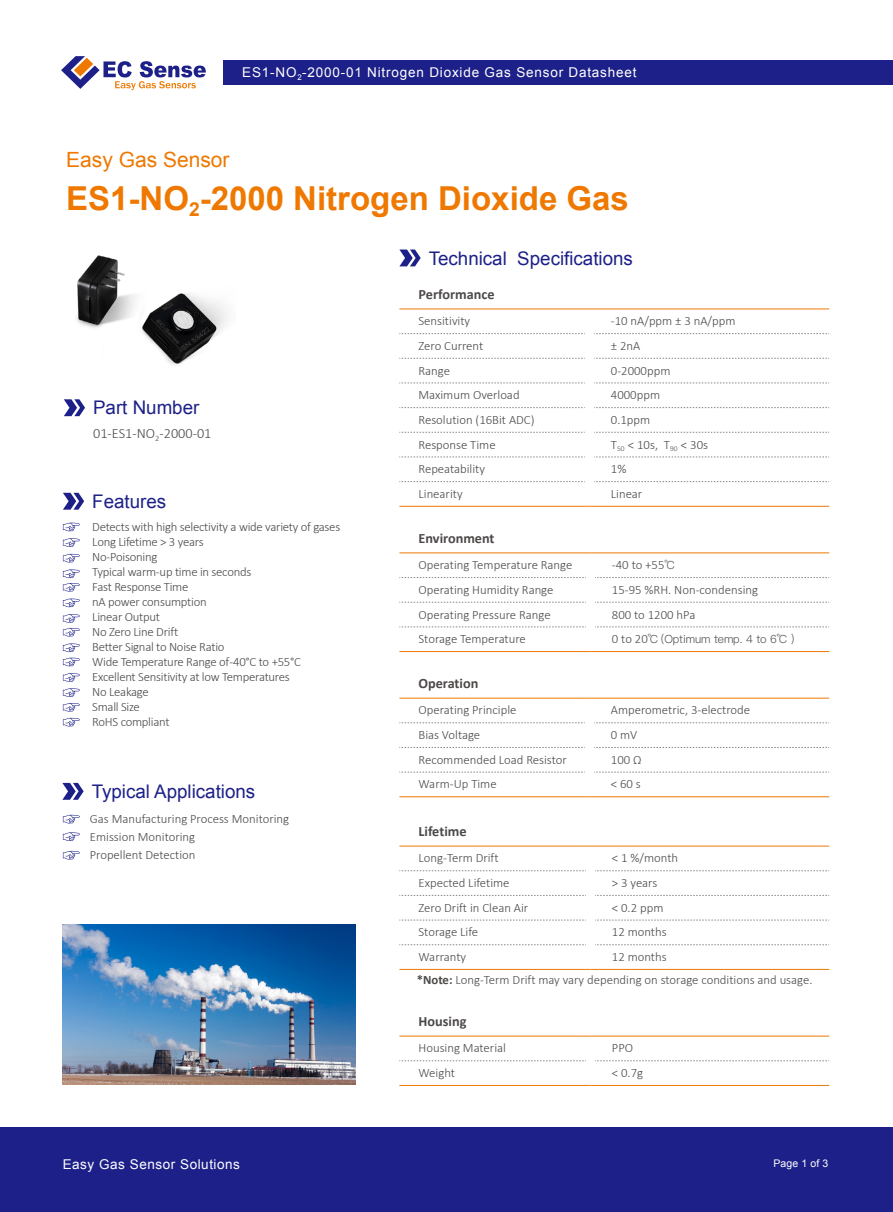
<style>
.page{position:relative;width:893px;height:1212px;background:#fff}
.page>*{position:absolute;margin:0;border:0;box-sizing:border-box;transform-origin:0 0}
.t1{font:700 33px "Arial";color:#ee7800}
.t2{font:21px "Arial";color:#ee7800}
.t3{font:18.75px "Arial";color:#1d2088}
.t4{font:700 14.25px "Calibri";color:#4c4948}
.t5{font:300 14.25px "Calibri";color:#4c4948}
.t6{font:13.5px "Arial";letter-spacing:.06em;color:#fff}
.t7{font:13.5px "Arial";letter-spacing:.04em;color:#fff}
.t8{font:300 12.75px/18px "Calibri";color:#4c4948}
.t9{font:300 12.75px/15px "Calibri";letter-spacing:-.02em;color:#4c4948}
.t10{font:300 11.25px "Ping Fang SC";letter-spacing:-.01em;color:#4c4948}
.t11{font:10.5px "Arial";letter-spacing:.01em;color:#fff}
.s1{font-family:"Ping Fang SC";font-size:11.25px}
.s2{font-family:"Calibri";font-size:12.75px}
.s3{font-weight:700}
</style>
<div class="page">
<div style="left:224px;top:60px;width:669px;height:24px;background:#1d2088"></div>
<svg style="left:61px;top:56px;width:145px;height:34px"></svg>
<div style="left:0;top:1127px;width:893px;height:85px;background:#1d2088"></div>
<img style="left:76px;top:255px;width:151px;height:110px">
<svg style="left:399px;top:249px;width:22px;height:17px"></svg>
<svg style="left:64px;top:399px;width:21px;height:17px"></svg>
<svg style="left:399px;top:333px;width:186px;height:1px"></svg>
<svg style="left:594px;top:333px;width:235px;height:1px"></svg>
<svg style="left:399px;top:358px;width:186px;height:1px"></svg>
<svg style="left:594px;top:358px;width:235px;height:1px"></svg>
<svg style="left:399px;top:383px;width:186px;height:1px"></svg>
<svg style="left:594px;top:383px;width:235px;height:1px"></svg>
<svg style="left:399px;top:407px;width:186px;height:1px"></svg>
<svg style="left:594px;top:407px;width:235px;height:1px"></svg>
<svg style="left:399px;top:432px;width:186px;height:1px"></svg>
<svg style="left:594px;top:432px;width:235px;height:1px"></svg>
<svg style="left:399px;top:457px;width:186px;height:1px"></svg>
<svg style="left:594px;top:457px;width:235px;height:1px"></svg>
<svg style="left:399px;top:481px;width:186px;height:1px"></svg>
<svg style="left:594px;top:481px;width:235px;height:1px"></svg>
<hr style="left:399px;top:506px;width:190px;height:1px;background:#ee7800">
<hr style="left:589px;top:506px;width:240px;height:1px;background:#ee7800">
<hr style="left:399px;top:309px;width:190px;height:1px;background:#ee7800">
<hr style="left:589px;top:309px;width:240px;height:1px;background:#ee7800">
<img style="left:63px;top:925px;width:293px;height:159px">
<svg style="left:62px;top:783px;width:22px;height:17px"></svg>
<svg style="left:63px;top:815px;width:17px;height:8px"></svg>
<svg style="left:63px;top:832px;width:17px;height:9px"></svg>
<svg style="left:63px;top:851px;width:17px;height:8px"></svg>
<svg style="left:63px;top:493px;width:21px;height:17px"></svg>
<svg style="left:63px;top:523px;width:17px;height:8px"></svg>
<svg style="left:63px;top:538px;width:17px;height:9px"></svg>
<svg style="left:63px;top:643px;width:17px;height:9px"></svg>
<svg style="left:63px;top:554px;width:17px;height:8px"></svg>
<svg style="left:63px;top:658px;width:17px;height:8px"></svg>
<svg style="left:63px;top:673px;width:17px;height:9px"></svg>
<svg style="left:63px;top:718px;width:17px;height:8px"></svg>
<svg style="left:63px;top:569px;width:17px;height:23px"></svg>
<svg style="left:63px;top:688px;width:17px;height:9px"></svg>
<svg style="left:63px;top:614px;width:17px;height:22px"></svg>
<svg style="left:63px;top:703px;width:17px;height:9px"></svg>
<svg style="left:63px;top:598px;width:17px;height:9px"></svg>
<svg style="left:399px;top:722px;width:186px;height:1px"></svg>
<svg style="left:594px;top:722px;width:235px;height:1px"></svg>
<svg style="left:399px;top:747px;width:186px;height:1px"></svg>
<svg style="left:594px;top:747px;width:235px;height:1px"></svg>
<svg style="left:399px;top:772px;width:186px;height:1px"></svg>
<svg style="left:594px;top:772px;width:235px;height:1px"></svg>
<hr style="left:399px;top:796px;width:190px;height:1px;background:#ee7800">
<hr style="left:589px;top:796px;width:240px;height:1px;background:#ee7800">
<hr style="left:399px;top:698px;width:190px;height:1px;background:#ee7800">
<hr style="left:589px;top:698px;width:240px;height:1px;background:#ee7800">
<svg style="left:399px;top:577px;width:187px;height:1px"></svg>
<svg style="left:595px;top:577px;width:234px;height:1px"></svg>
<svg style="left:399px;top:602px;width:187px;height:1px"></svg>
<svg style="left:595px;top:602px;width:234px;height:1px"></svg>
<svg style="left:399px;top:627px;width:187px;height:1px"></svg>
<svg style="left:595px;top:627px;width:234px;height:1px"></svg>
<hr style="left:399px;top:651px;width:191px;height:1px;background:#ee7800">
<hr style="left:590px;top:651px;width:239px;height:1px;background:#ee7800">
<hr style="left:399px;top:552px;width:191px;height:1px;background:#ee7800">
<hr style="left:590px;top:552px;width:239px;height:1px;background:#ee7800">
<svg style="left:399px;top:870px;width:187px;height:1px"></svg>
<svg style="left:595px;top:870px;width:234px;height:1px"></svg>
<svg style="left:399px;top:895px;width:187px;height:1px"></svg>
<svg style="left:595px;top:895px;width:234px;height:1px"></svg>
<svg style="left:399px;top:920px;width:187px;height:1px"></svg>
<svg style="left:595px;top:920px;width:234px;height:1px"></svg>
<svg style="left:399px;top:944px;width:187px;height:1px"></svg>
<svg style="left:595px;top:944px;width:234px;height:1px"></svg>
<hr style="left:399px;top:969px;width:191px;height:1px;background:#ee7800">
<hr style="left:590px;top:969px;width:239px;height:1px;background:#ee7800">
<hr style="left:399px;top:846px;width:191px;height:1px;background:#ee7800">
<hr style="left:590px;top:846px;width:239px;height:1px;background:#ee7800">
<svg style="left:399px;top:1060px;width:187px;height:1px"></svg>
<svg style="left:595px;top:1060px;width:234px;height:1px"></svg>
<hr style="left:399px;top:1085px;width:191px;height:1px;background:#ee7800">
<hr style="left:590px;top:1085px;width:239px;height:1px;background:#ee7800">
<hr style="left:399px;top:1036px;width:191px;height:1px;background:#ee7800">
<hr style="left:590px;top:1036px;width:239px;height:1px;background:#ee7800">
<p class="t6" style="left:242px;top:64px;width:396px">ES1-NO<sub>2</sub>-2000-01 Nitrogen Dioxide Gas Sensor Datasheet</p>
<h2 class="t2" style="left:66px;top:146px;width:165px">Easy Gas Sensor</h2>
<h1 class="t1" style="left:66px;top:176px;width:564px">ES1-NO<sub>2</sub>-2000 Nitrogen Dioxide Gas</h1>
<h3 class="t3" style="left:429px;top:246px;width:206px">Technical Specifications</h3>
<h3 class="t3" style="left:93px;top:396px;width:108px">Part Number</h3>
<p class="t5" style="left:93px;top:424px;width:120px">01-ES1-NO<sub>2</sub>-2000-01</p>
<h3 class="t3" style="left:92px;top:489px;width:75px">Features</h3>
<p class="t9" style="left:92px;top:519px;width:250px">Detects with high selectivity a wide variety of gases<br>Long Lifetime &gt; 3 years<br>No-Poisoning<br>Typical warm-up time in seconds<br>Fast Response Time<br>nA power consumption<br>Linear Output<br>No Zero Line Drift<br>Better Signal to Noise Ratio<br>Wide Temperature Range of -40°C to +55°C<br>Excellent Sensitivity at low Temperatures<br>No Leakage<br>Small Size<br>RoHS compliant</p>
<h3 class="t3" style="left:92px;top:779px;width:165px">Typical Applications</h3>
<p class="t8" style="left:90px;top:809px;width:201px">Gas Manufacturing Process Monitoring<br>Emission Monitoring<br>Propellent Detection</p>
<p class="t4" style="left:418px;top:285px;width:78px">Performance</p>
<p class="t8" style="left:418px;top:312px;width:53px">Sensitivity</p>
<p class="t8" style="left:611px;top:312px;width:126px">-10 nA/ppm ± 3 nA/ppm</p>
<p class="t8" style="left:418px;top:337px;width:66px">Zero Current</p>
<p class="t8" style="left:611px;top:337px;width:31px">± 2nA</p>
<p class="t8" style="left:418px;top:361px;width:33px">Range</p>
<p class="t8" style="left:611px;top:361px;width:61px">0-2000ppm</p>
<p class="t8" style="left:418px;top:386px;width:103px">Maximum Overload</p>
<p class="t8" style="left:611px;top:386px;width:51px">4000ppm</p>
<p class="t8" style="left:418px;top:411px;width:118px">Resolution (16Bit ADC)</p>
<p class="t8" style="left:611px;top:411px;width:41px">0.1ppm</p>
<p class="t8" style="left:418px;top:435px;width:79px">Response Time</p>
<p class="t8" style="left:611px;top:435px;width:99px">T<sub>50</sub> &lt; 10s, T<sub>90</sub> &lt; 30s</p>
<p class="t8" style="left:418px;top:460px;width:68px">Repeatability</p>
<p class="t8" style="left:611px;top:460px;width:17px">1%</p>
<p class="t8" style="left:418px;top:485px;width:46px">Linearity</p>
<p class="t8" style="left:611px;top:485px;width:33px">Linear</p>
<p class="t4" style="left:418px;top:529px;width:78px">Environment</p>
<p class="t8" style="left:418px;top:556px;width:155px">Operating Temperature Range</p>
<p class="t8" style="left:612px;top:556px;width:64px">-40 to +55<span class="s1">℃</span></p>
<p class="t8" style="left:418px;top:580px;width:136px">Operating Humidity Range</p>
<p class="t8" style="left:612px;top:580px;width:148px">15-95 %RH. Non-condensing</p>
<p class="t8" style="left:418px;top:605px;width:134px">Operating Pressure Range</p>
<p class="t8" style="left:612px;top:605px;width:85px">800 to 1200 hPa</p>
<p class="t8" style="left:418px;top:630px;width:109px">Storage Temperature</p>
<p class="t10" style="left:612px;top:632px;width:184px"><span class="s2">0 to 20</span>℃ (Optimum temp. 4 to 6℃ )</p>
<p class="t4" style="left:418px;top:674px;width:61px">Operation</p>
<p class="t8" style="left:418px;top:701px;width:99px">Operating Principle</p>
<p class="t8" style="left:611px;top:701px;width:141px">Amperometric, 3-electrode</p>
<p class="t8" style="left:418px;top:726px;width:63px">Bias Voltage</p>
<p class="t8" style="left:611px;top:726px;width:28px">0 mV</p>
<p class="t8" style="left:418px;top:750px;width:150px">Recommended Load Resistor</p>
<p class="t8" style="left:611px;top:750px;width:32px">100 Ω</p>
<p class="t8" style="left:418px;top:775px;width:80px">Warm-Up Time</p>
<p class="t8" style="left:611px;top:775px;width:31px">&lt; 60 s</p>
<p class="t4" style="left:418px;top:822px;width:50px">Lifetime</p>
<p class="t8" style="left:418px;top:849px;width:82px">Long-Term Drift</p>
<p class="t8" style="left:612px;top:849px;width:68px">&lt; 1 %/month</p>
<p class="t8" style="left:418px;top:874px;width:93px">Expected Lifetime</p>
<p class="t8" style="left:612px;top:874px;width:47px">&gt; 3 years</p>
<p class="t8" style="left:418px;top:898px;width:111px">Zero Drift in Clean Air</p>
<p class="t8" style="left:612px;top:898px;width:53px">&lt; 0.2 ppm</p>
<p class="t8" style="left:418px;top:923px;width:61px">Storage Life</p>
<p class="t8" style="left:612px;top:923px;width:56px">12 months</p>
<p class="t8" style="left:418px;top:948px;width:49px">Warranty</p>
<p class="t8" style="left:612px;top:948px;width:56px">12 months</p>
<p class="t8" style="left:417px;top:970px;width:397px"><span class="s3">*Note:</span> Long-Term Drift may vary depending on storage conditions and usage.</p>
<p class="t4" style="left:418px;top:1012px;width:49px">Housing</p>
<p class="t8" style="left:418px;top:1039px;width:89px">Housing Material</p>
<p class="t8" style="left:612px;top:1039px;width:23px">PPO</p>
<p class="t8" style="left:418px;top:1064px;width:38px">Weight</p>
<p class="t8" style="left:612px;top:1064px;width:33px">&lt; 0.7g</p>
<p class="t7" style="left:63px;top:1156px;width:179px">Easy Gas Sensor Solutions</p>
<p class="t11" style="left:773px;top:1156px;width:56px">Page 1 of 3</p>
</div>
